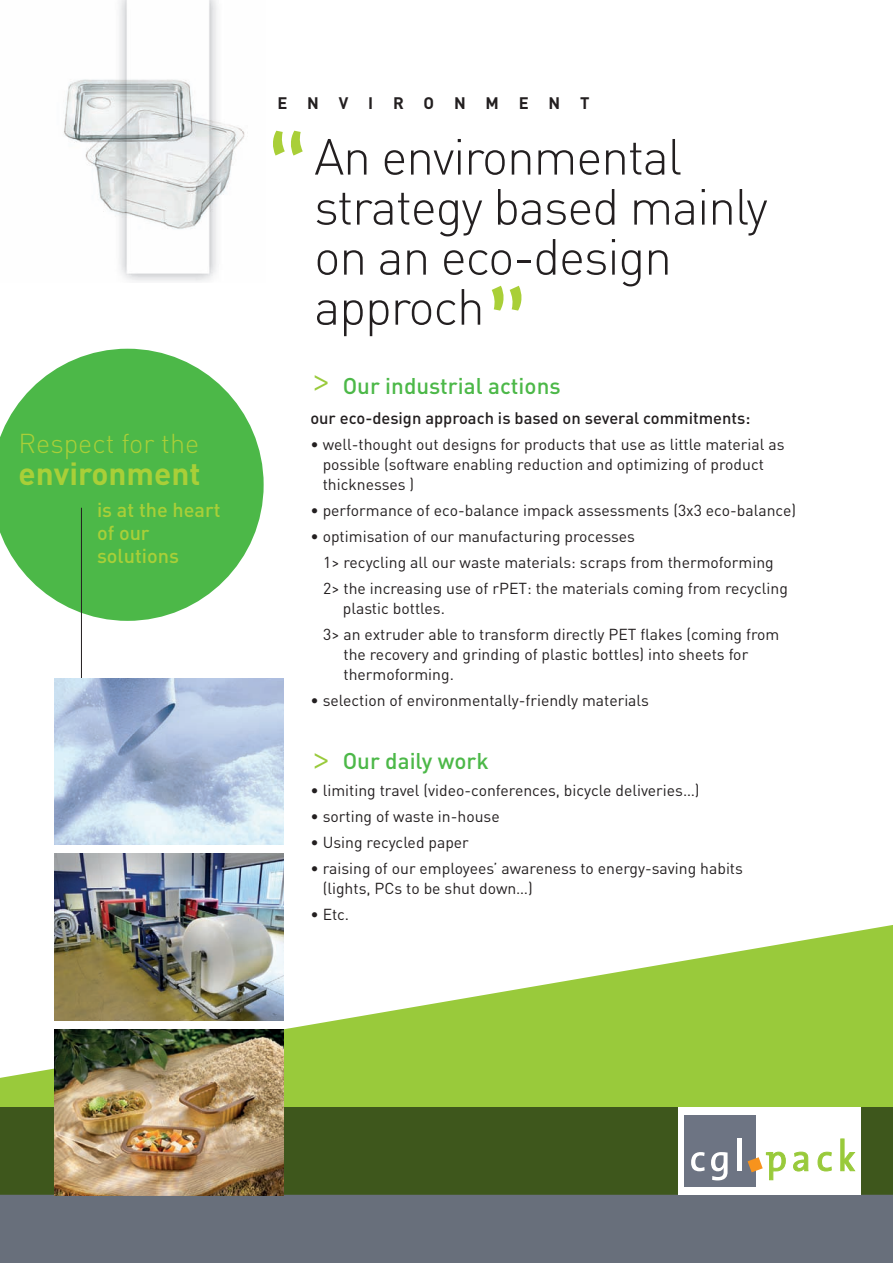
<style>
.page{position:relative;width:893px;height:1263px;background:#fff}
.page>*{position:absolute;margin:0;border:0;box-sizing:border-box;transform-origin:0 0}
.t1{font:500 97.5px "Bliss";color:#a9cf38}
.t2{font:300 49.95px/49.9px "DIN";letter-spacing:-.025em;color:#231f20}
.t3{font:700 31.5px "DIN";color:#a9cf38}
.t4{font:300 27px "DIN";color:#a9cf38}
.t5{font:500 22.5px "DIN";color:#4cb848}
.t6{font:500 19.95px/23.2px "DIN";color:#a9cf38}
.t7{font:500 16.5px "DIN";color:#231f20}
.t8{font:700 16.5px "DIN";letter-spacing:1.2em;color:#231f20}
.t9{font:15.75px/19.8px "DIN";color:#231f20}
.s1{font-weight:300;font-size:42px;color:#99ca3b}
</style>
<div class="page">
<div style="left:0;top:1107px;width:893px;height:156px;background:#686f7b"></div>
<svg style="left:0;top:925px;width:893px;height:270px;fill:#99ca3b"></svg>
<div style="left:678px;top:1107px;width:183px;height:88px;background:#fff"></div>
<div style="left:684px;top:1115px;width:71px;height:71px;background:#6d7483"></div>
<svg style="left:691px;top:1152px;width:14px;height:19px"></svg>
<svg style="left:711px;top:1152px;width:17px;height:28px"></svg>
<hr style="left:737px;top:1138px;width:4px;height:33px;background:#fff">
<svg style="left:748px;top:1152px;width:38px;height:28px"></svg>
<svg style="left:793px;top:1151px;width:15px;height:20px"></svg>
<svg style="left:817px;top:1152px;width:15px;height:19px"></svg>
<svg style="left:840px;top:1138px;width:15px;height:33px"></svg>
<img style="left:64px;top:0;width:181px;height:282px">
<img style="left:54px;top:854px;width:230px;height:166px">
<svg style="left:0;top:349px;width:264px;height:272px;fill:#4cb848"></svg>
<hr style="left:81px;top:508px;width:1px;height:192px;background:#231f20">
<img style="left:54px;top:678px;width:230px;height:166px">
<img style="left:54px;top:1029px;width:230px;height:166px">
<h3 class="t4" style="left:18px;top:426px;width:182px">Respect for the</h3>
<h3 class="t3" style="left:18px;top:453px;width:184px">environment</h3>
<p class="t6" style="left:97px;top:497px;width:125px">is at the heart of our solutions</p>
<p class="t8" style="left:277px;top:93px;width:40px">E N</p>
<p class="t8" style="left:339px;top:93px;width:138px">VIRONM</p>
<p class="t8" style="left:519px;top:93px;width:40px">E N</p>
<p class="t8" style="left:580px;top:93px;width:11px">T</p>
<h1 class="t1" style="left:268px;top:118px;width:41px">‘‘</h1>
<h2 class="t2" style="left:314px;top:130px;width:455px">An environmental strategy based mainly on an eco-design approch</h2>
<h1 class="t1" style="left:526px;top:323px;width:41px;rotate:-180deg">‘‘</h1>
<h3 class="t5" style="left:310px;top:372px;width:252px"><span class="s1">&gt;</span> Our industrial actions</h3>
<p class="t7" style="left:310px;top:407px;width:441px">our eco-design approach is based on several commitments:</p>
<p class="t9" style="left:323px;top:435px;width:463px;text-indent:-12px">• well-thought out designs for products that use as little material as possible (software enabling reduction and optimizing of product thicknesses )</p>
<p class="t9" style="left:310px;top:500px;width:487px">• performance of eco-balance impack assessments (3x3 eco-balance)</p>
<p class="t9" style="left:323px;top:523px;width:466px;line-height:26.2px;text-indent:-13px">• optimisation of our manufacturing processes<br>1&gt; recycling all our waste materials: scraps from thermoforming<br>2&gt; the increasing use of rPET: the materials coming from recycling</p>
<p class="t9" style="left:323px;top:596px;width:458px;line-height:26.2px;text-indent:20px">plastic bottles.<br>3&gt; an extruder able to transform directly PET flakes (coming from</p>
<p class="t9" style="left:344px;top:645px;width:406px">the recovery and grinding of plastic bottles) into sheets for thermoforming.</p>
<p class="t9" style="left:310px;top:691px;width:340px">• selection of environmentally-friendly materials</p>
<h3 class="t5" style="left:310px;top:747px;width:180px"><span class="s1">&gt;</span> Our daily work</h3>
<p class="t9" style="left:310px;top:780px;width:391px">• limiting travel (video-conferences, bicycle deliveries…)</p>
<p class="t9" style="left:310px;top:806px;width:191px">• sorting of waste in-house</p>
<p class="t9" style="left:310px;top:833px;width:160px">• Using recycled paper</p>
<p class="t9" style="left:323px;top:859px;width:422px;text-indent:-12px">• raising of our employees’ awareness to energy-saving habits (lights, PCs to be shut down…)</p>
<p class="t9" style="left:310px;top:905px;width:40px">• Etc.</p>
</div>
